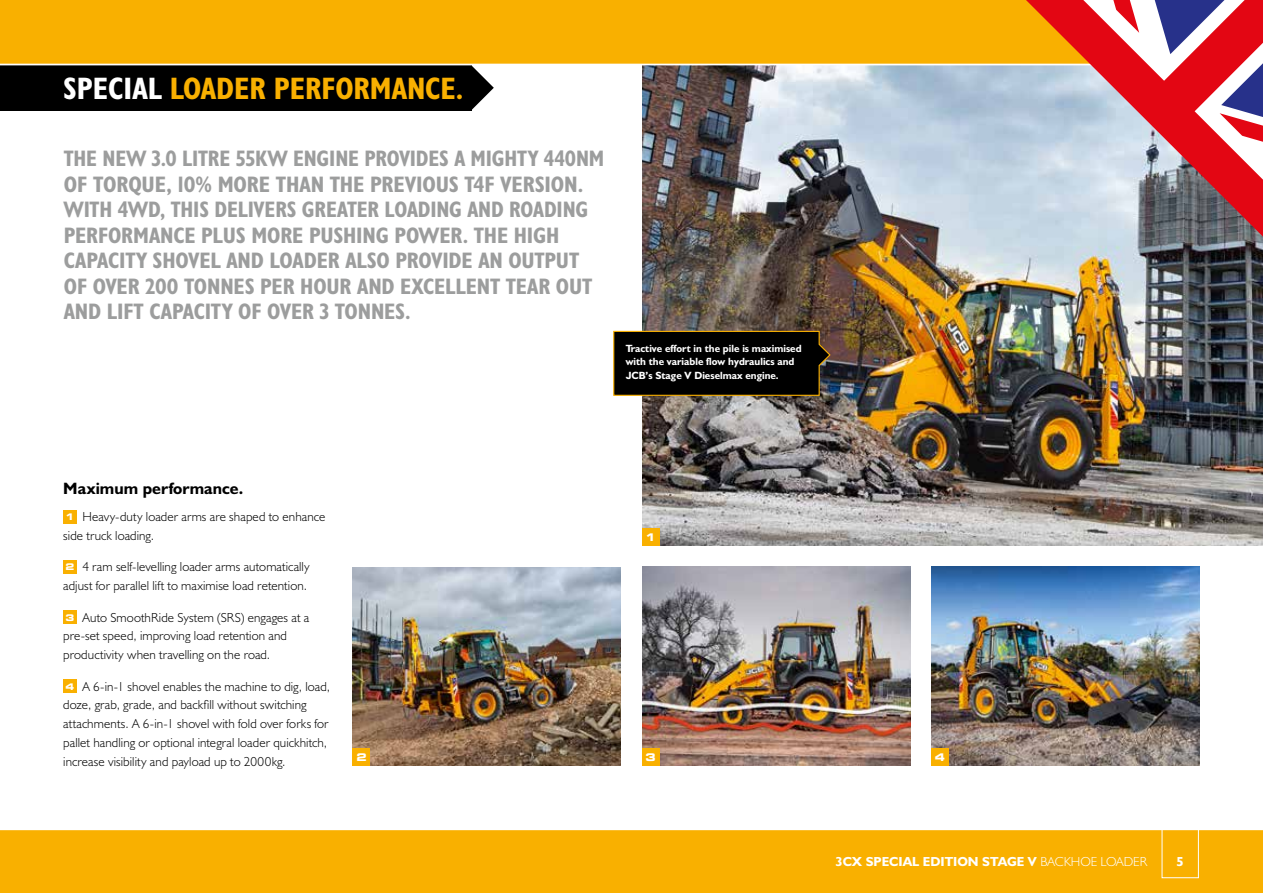
<style>
.page{position:relative;width:1263px;height:893px;background:#fff}
.page>*{position:absolute;margin:0;border:0;box-sizing:border-box;transform-origin:0 0}
.t1{font:31.2px "JCB Bold Condensed";color:#f9b000}
.t2{font:22.5px/25.5px "JCB Bold Condensed";letter-spacing:-.005em;color:#9c9d9d}
.t3{font:700 16.5px "JCB Euro";letter-spacing:.005em;color:#000}
.t4{font:300 13.2px/18.8px "JCB Euro";letter-spacing:.01em;color:#000}
.t5{font:700 13.2px "JCB Euro";color:#fff}
.t6{font:700 10.5px/13.5px "JCB Euro";color:#fff}
.t7{font:700 expanded 10.5px "Square 721 BT";color:#fff}
.s1{color:#fff}
.s2{font-family:"Square 721 BT";font-weight:700;font-stretch:expanded;font-size:9.15px;color:#fff}
.s3{font-weight:300}
</style>
<div class="page">
<img style="left:642px;top:65px;width:621px;height:481px">
<svg style="left:471px;top:65px;width:23px;height:45px"></svg>
<div style="left:0;top:54px;width:471px;height:57px;background:#000"></div>
<div style="left:63px;top:510px;width:13px;height:13px;background:#f9b000"></div>
<div style="left:63px;top:560px;width:13px;height:13px;background:#f9b000"></div>
<div style="left:63px;top:610px;width:13px;height:14px;background:#f9b000"></div>
<div style="left:63px;top:679px;width:13px;height:14px;background:#f9b000"></div>
<div style="left:642px;top:529px;width:17px;height:17px;background:#f9b000"></div>
<img style="left:353px;top:567px;width:268px;height:199px">
<div style="left:0;top:0;width:1263px;height:64px;background:#f9b000"></div>
<div style="left:0;top:829px;width:1263px;height:64px;background:#f9b000"></div>
<hr style="left:0;top:829px;width:1263px;height:1px;background:#fff">
<div style="left:1162px;top:829px;width:37px;height:49px;border:1px solid #fff"></div>
<hr style="left:0;top:64px;width:1263px;height:1px;background:#fff">
<img style="left:1036px;top:237px;width:227px;height:41px">
<svg style="left:1026px;top:0;width:237px;height:237px;background:#ca8588"></svg>
<svg style="left:1155px;top:0;width:69px;height:54px;background:#8d71a0"></svg>
<svg style="left:1219px;top:63px;width:44px;height:79px"></svg>
<svg style="left:1113px;top:0;width:26px;height:33px"></svg>
<svg style="left:613px;top:330px;width:218px;height:66px;background:#0f0c04"></svg>
<img style="left:931px;top:567px;width:268px;height:198px">
<div style="left:931px;top:748px;width:17px;height:17px;background:#f9b000"></div>
<img style="left:642px;top:567px;width:268px;height:198px">
<div style="left:642px;top:748px;width:17px;height:17px;background:#f9b000"></div>
<div style="left:353px;top:748px;width:17px;height:17px;background:#f9b000"></div>
<h1 class="t1" style="left:63px;top:69px;width:402px"><span class="s1">SPECIAL</span> LOADER PERFORMANCE.</h1>
<p class="t2" style="left:64px;top:145px;width:542px">THE NEW 3.0 LITRE 55KW ENGINE PROVIDES A MIGHTY 440NM OF TORQUE, 10% MORE THAN THE PREVIOUS T4F VERSION.<br>WITH 4WD, THIS DELIVERS GREATER LOADING AND ROADING PERFORMANCE PLUS MORE PUSHING POWER. THE HIGH CAPACITY SHOVEL AND LOADER ALSO PROVIDE AN OUTPUT OF OVER 200 TONNES PER HOUR AND EXCELLENT TEAR OUT AND LIFT CAPACITY OF OVER 3 TONNES.</p>
<p class="t6" style="left:626px;top:341px;width:177px">Tractive effort in the pile is maximised with the variable flow hydraulics and<br>JCB’s Stage V Dieselmax engine.</p>
<p class="t3" style="left:63px;top:478px;width:182px">Maximum performance.</p>
<p class="t4" style="left:63px;top:507px;width:264px"><span class="s2">1</span> Heavy-duty loader arms are shaped to enhance side truck loading.</p>
<p class="t4" style="left:63px;top:557px;width:248px"><span class="s2">2</span> 4 ram self-levelling loader arms automatically adjust for parallel lift to maximise load retention.</p>
<p class="t4" style="left:63px;top:608px;width:247px"><span class="s2">3</span> Auto SmoothRide System (SRS) engages at a pre-set speed, improving load retention and productivity when travelling on the road.</p>
<p class="t4" style="left:63px;top:677px;width:268px"><span class="s2">4</span> A 6-in-1 shovel enables the machine to dig, load, doze, grab, grade, and backfill without switching attachments. A 6-in-1 shovel with fold over forks for pallet handling or optional integral loader quickhitch, increase visibility and payload up to 2000kg.</p>
<p class="t7" style="left:645px;top:531px;width:12px">1</p>
<p class="t7" style="left:356px;top:751px;width:12px">2</p>
<p class="t7" style="left:645px;top:751px;width:12px">3</p>
<p class="t7" style="left:935px;top:751px;width:12px">4</p>
<p class="t5" style="left:835px;top:853px;width:313px">3CX SPECIAL EDITION STAGE V <span class="s3">BACKHOE LOADER</span></p>
<p class="t5" style="left:1176px;top:853px;width:9px">5</p>
</div>
